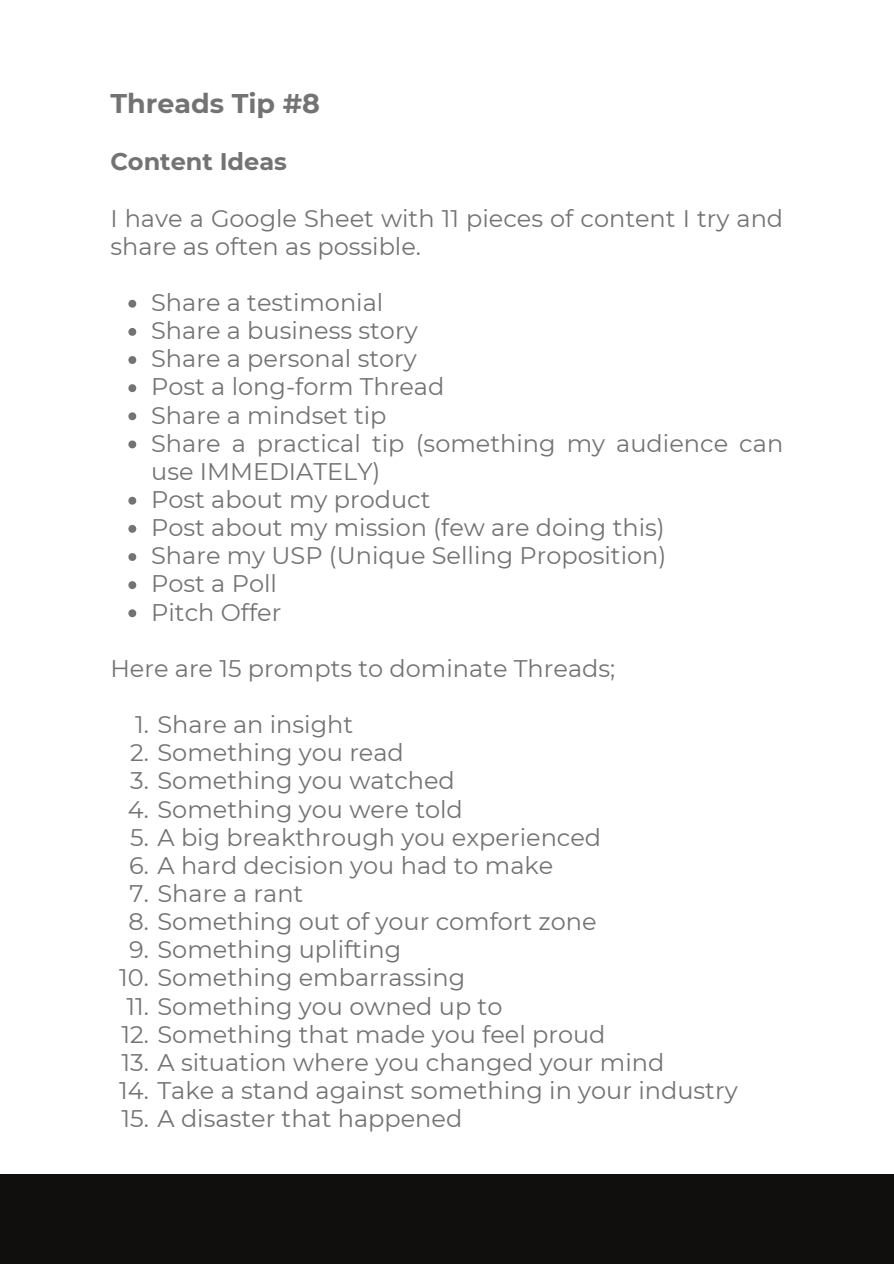
<style>
.page{position:relative;width:894px;height:1264px;background:#fff}
.page>*{position:absolute;margin:0;border:0;box-sizing:border-box;transform-origin:0 0}
.t1{font:700 27px "Montserrat";color:#737373}
.t2{font:24px/28.2px "Montserrat";color:#737373}
.t3{font:700 24px "Montserrat";color:#737373}
</style>
<div class="page">
<div style="left:0;top:1174px;width:893px;height:89px;background:#100f0d"></div>
<svg style="left:128px;top:300px;width:8px;height:8px"></svg>
<svg style="left:128px;top:328px;width:8px;height:8px"></svg>
<svg style="left:128px;top:356px;width:8px;height:8px"></svg>
<svg style="left:128px;top:384px;width:8px;height:8px"></svg>
<svg style="left:128px;top:412px;width:8px;height:8px"></svg>
<svg style="left:128px;top:440px;width:8px;height:8px"></svg>
<svg style="left:128px;top:497px;width:8px;height:7px"></svg>
<svg style="left:128px;top:525px;width:8px;height:8px"></svg>
<svg style="left:128px;top:553px;width:8px;height:8px"></svg>
<svg style="left:128px;top:581px;width:8px;height:8px"></svg>
<svg style="left:128px;top:609px;width:8px;height:8px"></svg>
<p class="t1" style="left:110px;top:87px;width:211px">Threads Tip #8</p>
<p class="t3" style="left:110px;top:147px;width:178px">Content Ideas</p>
<p class="t2" style="left:110px;top:204px;width:674px">I have a Google Sheet with 11 pieces of content I try and share as often as possible.</p>
<p class="t2" style="left:151px;top:288px;width:633px">Share a testimonial<br>Share a business story<br>Share a personal story<br>Post a long-form Thread<br>Share a mindset tip<br>Share a practical tip (something my audience can use IMMEDIATELY)<br>Post about my product<br>Post about my mission (few are doing this)<br>Share my USP (Unique Selling Proposition)<br>Post a Poll<br>Pitch Offer</p>
<p class="t2" style="left:110px;top:654px;width:506px">Here are 15 prompts to dominate Threads;</p>
<p class="t2" style="left:135px;top:710px;width:220px">1. Share an insight</p>
<p class="t2" style="left:130px;top:738px;width:275px">2. Something you read</p>
<p class="t2" style="left:130px;top:766px;width:326px">3. Something you watched</p>
<p class="t2" style="left:128px;top:794px;width:336px">4. Something you were told</p>
<p class="t2" style="left:130px;top:823px;width:472px">5. A big breakthrough you experienced</p>
<p class="t2" style="left:129px;top:851px;width:426px">6. A hard decision you had to make</p>
<p class="t2" style="left:129px;top:879px;width:175px">7. Share a rant</p>
<p class="t2" style="left:128px;top:907px;width:469px">8. Something out of your comfort zone</p>
<p class="t2" style="left:129px;top:935px;width:273px">9. Something uplifting</p>
<p class="t2" style="left:119px;top:963px;width:347px">10. Something embarrassing</p>
<p class="t2" style="left:126px;top:991px;width:377px">11. Something you owned up to</p>
<p class="t2" style="left:121px;top:1019px;width:485px">12. Something that made you feel proud</p>
<p class="t2" style="left:121px;top:1048px;width:544px">13. A situation where you changed your mind</p>
<p class="t2" style="left:119px;top:1076px;width:620px">14. Take a stand against something in your industry</p>
<p class="t2" style="left:121px;top:1104px;width:342px">15. A disaster that happened</p>
</div>
